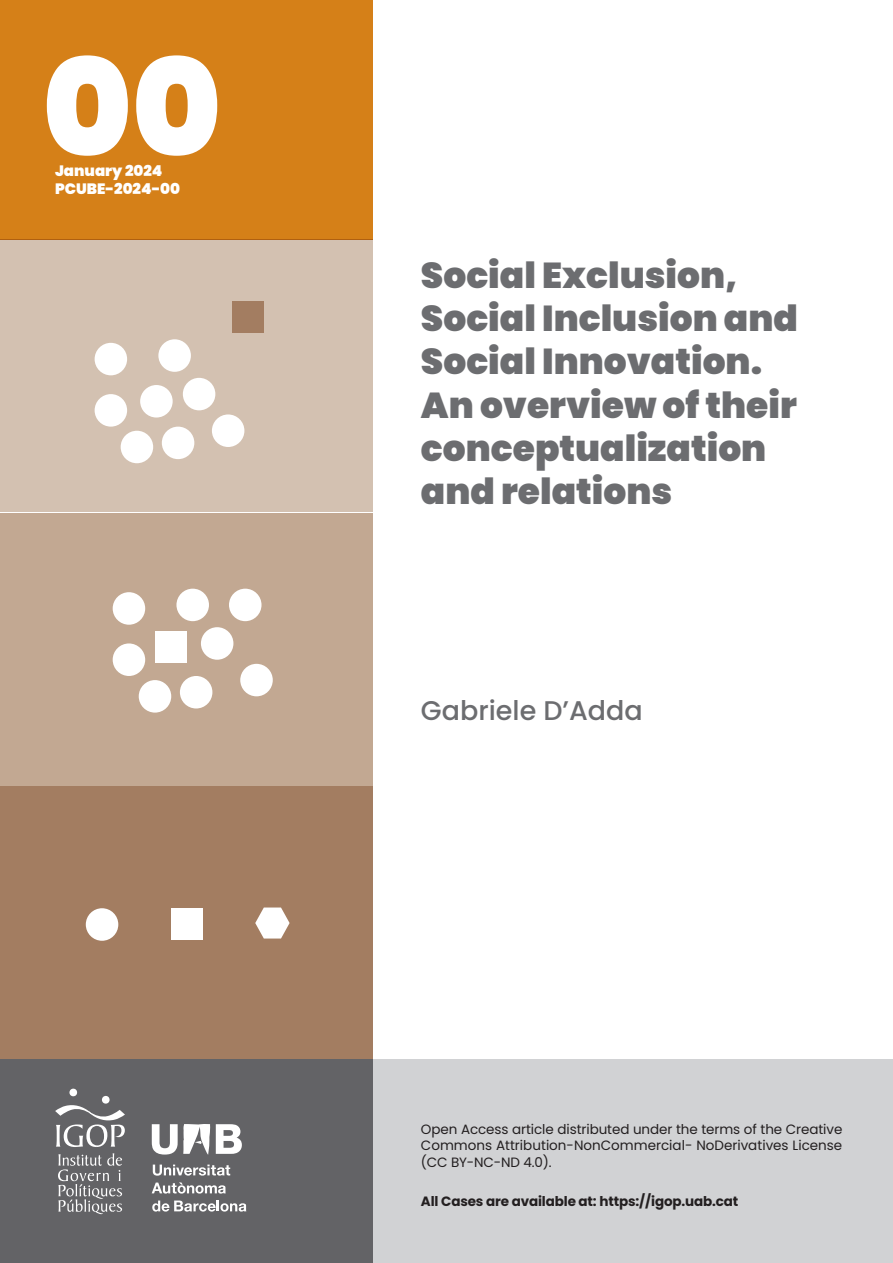
<style>
.page{position:relative;width:893px;height:1263px;background:#fff}
.page>*{position:absolute;margin:0;border:0;box-sizing:border-box;transform-origin:0 0}
.t1{font:900 135px "Poppins";color:#fff}
.t2{font:900 36px/43.2px "Poppins";color:#6c6d70}
.t3{font:500 27px "Poppins";color:#6c6d70}
.t4{font:900 15px/18px "Poppins";color:#fff}
.t5{font:13.5px/16.2px "Poppins";color:#231f20;text-align:justify}
.t6{font:700 13.5px "Poppins";letter-spacing:-.01em;color:#231f20}
</style>
<div class="page">
<div style="left:374px;top:1059px;width:519px;height:204px;background:#d1d2d4"></div>
<div style="left:0;top:239px;width:373px;height:273px;background:#d3c1b1"></div>
<div style="left:0;top:514px;width:373px;height:272px;background:#c2a892"></div>
<div style="left:0;top:786px;width:373px;height:273px;background:#a37d61"></div>
<div style="left:0;top:0;width:373px;height:239px;background:#d58018"></div>
<div style="left:0;top:1059px;width:373px;height:204px;background:#636366"></div>
<div style="left:69px;top:1089px;width:8px;height:7px;background:#fff;border-radius:50%"></div>
<div style="left:102px;top:1096px;width:8px;height:7px;background:#fff;border-radius:50%"></div>
<svg style="left:55px;top:1105px;width:70px;height:42px"></svg>
<svg style="left:58px;top:1153px;width:64px;height:61px"></svg>
<svg style="left:152px;top:1124px;width:90px;height:31px"></svg>
<svg style="left:153px;top:1164px;width:77px;height:12px"></svg>
<svg style="left:152px;top:1182px;width:74px;height:11px"></svg>
<svg style="left:152px;top:1200px;width:94px;height:11px"></svg>
<div style="left:140px;top:385px;width:33px;height:32px;background:#fff;border-radius:50%"></div>
<div style="left:212px;top:414px;width:32px;height:33px;background:#fff;border-radius:50%"></div>
<div style="left:240px;top:664px;width:33px;height:32px;background:#fff;border-radius:50%"></div>
<div style="left:229px;top:589px;width:32px;height:32px;background:#fff;border-radius:50%"></div>
<div style="left:158px;top:339px;width:33px;height:33px;background:#fff;border-radius:50%"></div>
<div style="left:176px;top:589px;width:33px;height:32px;background:#fff;border-radius:50%"></div>
<div style="left:183px;top:378px;width:32px;height:32px;background:#fff;border-radius:50%"></div>
<div style="left:201px;top:627px;width:32px;height:33px;background:#fff;border-radius:50%"></div>
<div style="left:95px;top:343px;width:32px;height:32px;background:#fff;border-radius:50%"></div>
<div style="left:113px;top:592px;width:32px;height:33px;background:#fff;border-radius:50%"></div>
<div style="left:95px;top:394px;width:32px;height:33px;background:#fff;border-radius:50%"></div>
<div style="left:113px;top:643px;width:32px;height:33px;background:#fff;border-radius:50%"></div>
<div style="left:121px;top:431px;width:32px;height:32px;background:#fff;border-radius:50%"></div>
<div style="left:139px;top:680px;width:32px;height:33px;background:#fff;border-radius:50%"></div>
<div style="left:86px;top:908px;width:32px;height:33px;background:#fff;border-radius:50%"></div>
<div style="left:162px;top:427px;width:32px;height:32px;background:#fff;border-radius:50%"></div>
<div style="left:180px;top:676px;width:32px;height:32px;background:#fff;border-radius:50%"></div>
<div style="left:233px;top:301px;width:31px;height:31px;background:#a37d61"></div>
<div style="left:156px;top:631px;width:31px;height:31px;background:#fff"></div>
<div style="left:171px;top:908px;width:31px;height:31px;background:#fff"></div>
<svg style="left:255px;top:907px;width:35px;height:31px"></svg>
<h1 class="t1" style="left:43px;top:31px;width:180px">00</h1>
<p class="t4" style="left:55px;top:162px;width:127px">January 2024<br>PCUBE-2024-00</p>
<h2 class="t2" style="left:421px;top:254px;width:378px">Social Exclusion,<br>Social Inclusion and<br>Social Innovation.<br>An overview of their conceptualization and relations</h2>
<h3 class="t3" style="left:421px;top:695px;width:223px">Gabriele D’Adda</h3>
<p class="t5" style="left:421px;top:1121px;width:423px">Open Access article distributed under the terms of the Creative Commons Attribution-NonCommercial- NoDerivatives License (CC BY-NC-ND 4.0).</p>
<p class="t6" style="left:421px;top:1193px;width:319px">All Cases are available at: https://igop.uab.cat</p>
</div>
